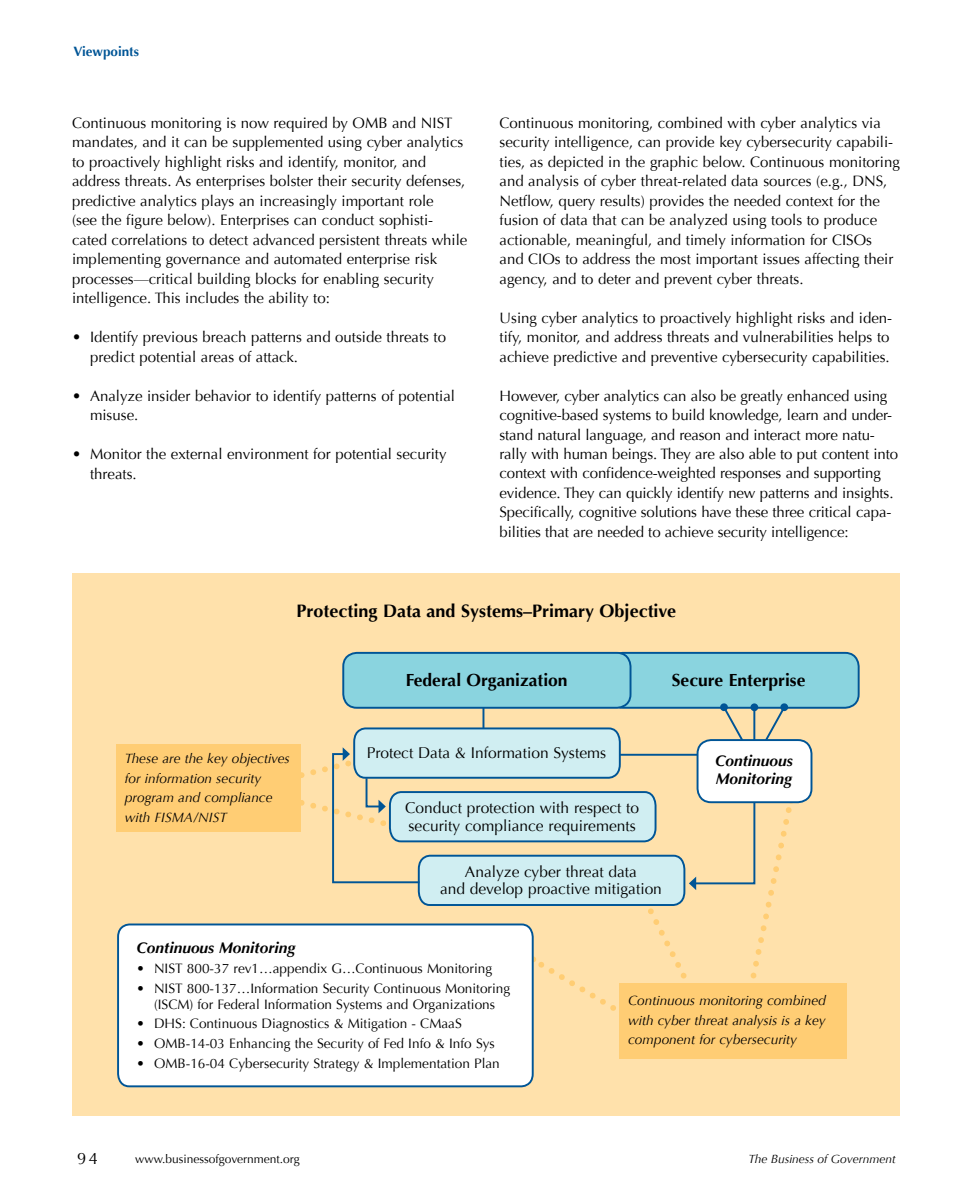
<style>
.page{position:relative;width:972px;height:1188px;background:#fff}
.page>*{position:absolute;margin:0;border:0;box-sizing:border-box;transform-origin:0 0}
.t1{font:700 18px "Optima";color:#000}
.t2{font:700 17.55px "Optima";color:#000}
.t3{font:16.5px "Optima";color:#000}
.t4{font:15.6px/17.5px "Optima";color:#000}
.t5{font:italic 700 15.6px/17.5px "Optima";color:#000}
.t6{font:15px/19.5px "Optima";color:#000}
.t7{font:13.65px/15.6px "Optima";color:#000;text-align:center}
.t8{font:italic 13.65px/19.5px "Optima";color:#000;text-align:justify}
.t9{font:700 13.5px "Optima";color:#005596}
.t10{font:12px "Optima";color:#000}
.t11{font:italic 12px "Optima";color:#000}
</style>
<div class="page">
<div style="left:72px;top:573px;width:828px;height:543px;background:#ffe1ab"></div>
<div style="left:609px;top:653px;width:250px;height:55px;background:#8ad4df;border-radius:14px"></div>
<div style="left:608px;top:652px;width:252px;height:57px;border:2px solid #005596;border-radius:14px"></div>
<div style="left:118px;top:924px;width:415px;height:162px;background:#fff;border-radius:12px"></div>
<div style="left:117px;top:924px;width:417px;height:163px;border:2px solid #005596;border-radius:12px"></div>
<div style="left:619px;top:983px;width:228px;height:75px;background:#ffcd74"></div>
<div style="left:116px;top:745px;width:185px;height:87px;background:#ffcd74"></div>
<div style="left:343px;top:653px;width:288px;height:55px;background:#8ad4df;border-radius:14px"></div>
<div style="left:342px;top:652px;width:289px;height:57px;border:2px solid #005596;border-radius:14px"></div>
<svg style="left:279px;top:703px;width:517px;height:326px"></svg>
<div style="left:698px;top:740px;width:113px;height:62px;background:#fff;border-radius:14px"></div>
<div style="left:697px;top:739px;width:115px;height:64px;border:2px solid #005596;border-radius:14px"></div>
<p class="t9" style="left:74px;top:44px;width:67px">Viewpoints</p>
<p class="t6" style="left:72px;top:113px;width:397px">Continuous monitoring is now required by OMB and NIST mandates, and it can be supplemented using cyber analytics to proactively highlight risks and identify, monitor, and address threats. As enterprises bolster their security defenses, predictive analytics plays an increasingly important role<br>(see the figure below). Enterprises can conduct sophisti&shy;cated correlations to detect advanced persistent threats while implementing governance and automated enterprise risk processes—critical building blocks for enabling security intelligence. This includes the ability to:</p>
<p class="t6" style="left:90px;top:327px;width:358px;text-indent:-18px">• Identify previous breach patterns and outside threats to predict potential areas of attack.</p>
<p class="t6" style="left:90px;top:386px;width:367px;text-indent:-18px">• Analyze insider behavior to identify patterns of potential misuse.</p>
<p class="t6" style="left:90px;top:444px;width:358px;text-indent:-18px">• Monitor the external environment for potential security threats.</p>
<p class="t6" style="left:500px;top:113px;width:402px">Continuous monitoring, combined with cyber analytics via security intelligence, can provide key cybersecurity capabili&shy;ties, as depicted in the graphic below. Continuous monitoring and analysis of cyber threat-related data sources (e.g., DNS, Netflow, query results) provides the needed context for the fusion of data that can be analyzed using tools to produce actionable, meaningful, and timely information for CISOs and CIOs to address the most important issues affecting their agency, and to deter and prevent cyber threats.</p>
<p class="t6" style="left:500px;top:308px;width:394px">Using cyber analytics to proactively highlight risks and iden&shy;tify, monitor, and address threats and vulnerabilities helps to achieve predictive and preventive cybersecurity capabilities.</p>
<p class="t6" style="left:499px;top:386px;width:400px">However, cyber analytics can also be greatly enhanced using cognitive-based systems to build knowledge, learn and under&shy;stand natural language, and reason and interact more natu&shy;rally with human beings. They are also able to put content into context with confidence-weighted responses and supporting evidence. They can quickly identify new patterns and insights.<br>Specifically, cognitive solutions have these three critical capa&shy;bilities that are needed to achieve security intelligence:</p>
<p class="t1" style="left:297px;top:601px;width:381px">Protecting Data and Systems–Primary Objective</p>
<p class="t8" style="left:125px;top:749px;width:167px;text-align:left">These are the key objectives for information security program and compliance with FISMA/NIST</p>
<p class="t2" style="left:406px;top:670px;width:163px">Federal Organization</p>
<p class="t2" style="left:672px;top:670px;width:135px">Secure Enterprise</p>
<p class="t4" style="left:367px;top:744px;width:241px">Protect Data &amp; Information Systems</p>
<p class="t4" style="left:405px;top:799px;width:236px">Conduct protection with respect to security compliance requirements</p>
<p class="t4" style="left:440px;top:863px;width:223px;text-align:center">Analyze cyber threat data<br>and develop proactive mitigation</p>
<p class="t5" style="left:715px;top:752px;width:79px">Continuous<br>Monitoring</p>
<p class="t5" style="left:137px;top:939px;width:160px">Continuous Monitoring</p>
<p class="t7" style="left:137px;top:961px;width:357px">• NIST 800-37 rev1…appendix G…Continuous Monitoring</p>
<p class="t7" style="left:137px;top:981px;width:375px">• NIST 800-137…Information Security Continuous Monitoring (ISCM) for Federal Information Systems and Organizations</p>
<p class="t7" style="left:137px;top:1016px;width:327px">• DHS: Continuous Diagnostics &amp; Mitigation - CMaaS</p>
<p class="t7" style="left:137px;top:1036px;width:360px">• OMB-14-03 Enhancing the Security of Fed Info &amp; Info Sys</p>
<p class="t7" style="left:137px;top:1056px;width:365px">• OMB-16-04 Cybersecurity Strategy &amp; Implementation Plan</p>
<p class="t8" style="left:628px;top:991px;width:199px">Continuous monitoring combined with cyber threat analysis is a key component for cybersecurity</p>
<p class="t3" style="left:77px;top:1149px;width:22px">94</p>
<p class="t10" style="left:135px;top:1152px;width:166px">www.businessofgovernment.org</p>
<p class="t11" style="left:749px;top:1152px;width:149px">The Business of Government</p>
</div>
